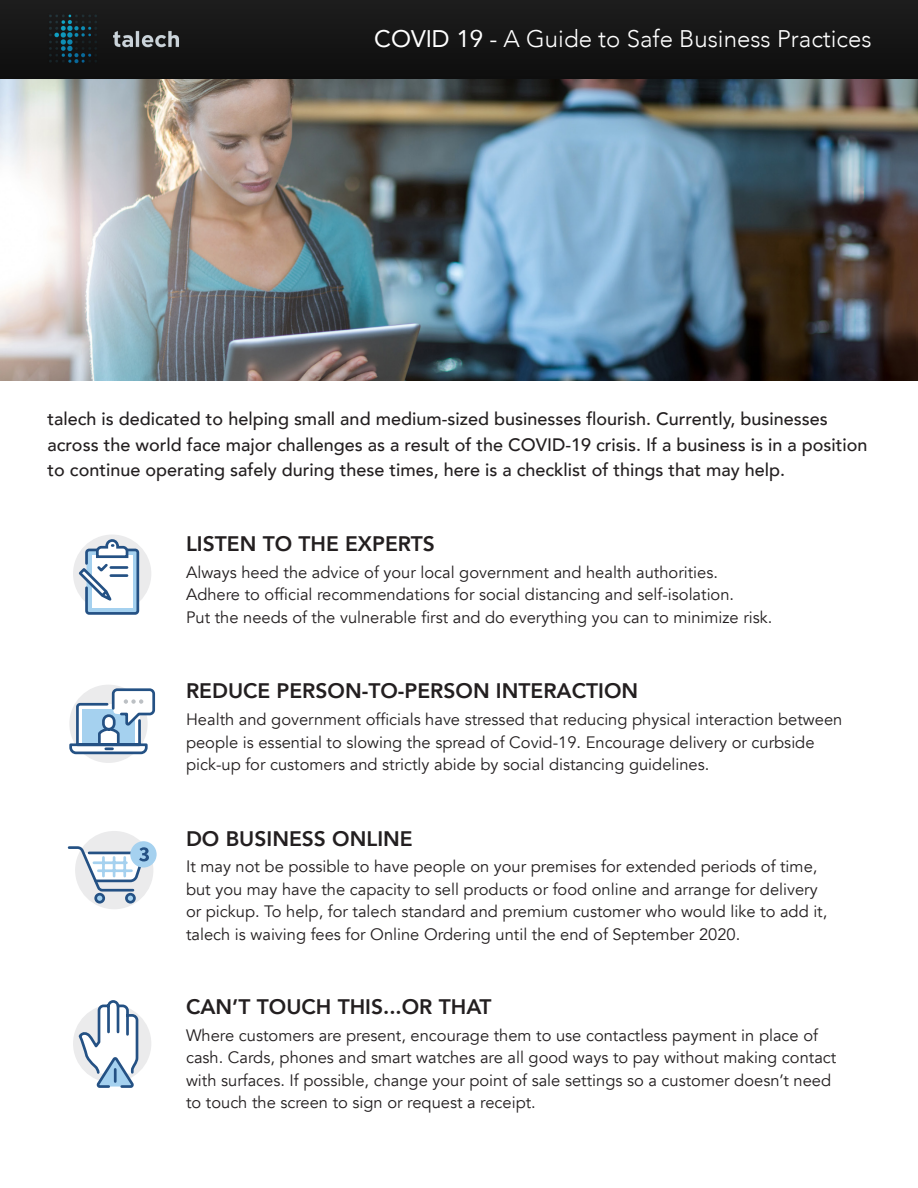
<style>
.page{position:relative;width:918px;height:1188px;background:#fff}
.page>*{position:absolute;margin:0;border:0;box-sizing:border-box;transform-origin:0 0}
.t1{font:300 24px "Avenir";color:#fff}
.t2{font:800 21px "Avenir";color:#231f20}
.t3{font:500 18px/25.5px "Avenir";color:#231f20}
.t4{font:16.5px/22.5px "Avenir";color:#231f20}
.s1{font-weight:400}
</style>
<div class="page">
<img style="left:0;top:0;width:918px;height:380px">
<div style="left:73px;top:535px;width:78px;height:78px;background:#ebebec;border-radius:50%"></div>
<div style="left:87px;top:550px;width:51px;height:63px;background:linear-gradient(to bottom,#a5d1ef,#a5d1ef);border-radius:3px"></div>
<div style="left:85px;top:549px;width:54px;height:66px;border:3px solid #245184;border-radius:3px"></div>
<div style="left:92px;top:555px;width:40px;height:53px;background:#fff"></div>
<svg style="left:77px;top:537px;width:53px;height:68px"></svg>
<div style="left:69px;top:685px;width:79px;height:78px;background:#ebebec;border-radius:50%"></div>
<svg style="left:69px;top:687px;width:87px;height:69px"></svg>
<div style="left:75px;top:831px;width:78px;height:78px;background:#ebebec;border-radius:50%"></div>
<div style="left:96px;top:894px;width:8px;height:8px;background:#a5d1ef;border-radius:50%"></div>
<div style="left:94px;top:893px;width:11px;height:11px;border:3px solid #245184;border-radius:50%"></div>
<div style="left:126px;top:894px;width:8px;height:8px;background:#a5d1ef;border-radius:50%"></div>
<div style="left:125px;top:893px;width:11px;height:11px;border:3px solid #245184;border-radius:50%"></div>
<div style="left:130px;top:841px;width:27px;height:27px;background:#a5d1ef;border-radius:50%"></div>
<svg style="left:67px;top:845px;width:82px;height:48px"></svg>
<div style="left:73px;top:1004px;width:78px;height:79px;background:#ebebec;border-radius:50%"></div>
<svg style="left:78px;top:1000px;width:62px;height:88px"></svg>
<p class="t1" style="left:374px;top:25px;width:499px"><span class="s1">COVID 19</span> - A Guide to Safe Business Practices</p>
<p class="t3" style="left:48px;top:405px;width:821px">talech is dedicated to helping small and medium-sized businesses flourish. Currently, businesses across the world face major challenges as a result of the COVID-19 crisis. If a business is in a position to continue operating safely during these times, here is a checklist of things that may help.</p>
<p class="t2" style="left:186px;top:527px;width:250px">LISTEN TO THE EXPERTS</p>
<p class="t4" style="left:186px;top:561px;width:534px">Always heed the advice of your local government and health authorities.</p>
<p class="t4" style="left:186px;top:584px;width:550px">Adhere to official recommendations for social distancing and self-isolation.</p>
<p class="t4" style="left:186px;top:606px;width:588px">Put the needs of the vulnerable first and do everything you can to minimize risk.</p>
<p class="t2" style="left:186px;top:675px;width:454px">REDUCE PERSON-TO-PERSON INTERACTION</p>
<p class="t4" style="left:186px;top:708px;width:658px">Health and government officials have stressed that reducing physical interaction between people is essential to slowing the spread of Covid-19. Encourage delivery or curbside pick-up for customers and strictly abide by social distancing guidelines.</p>
<p class="t2" style="left:186px;top:822px;width:228px">DO BUSINESS ONLINE</p>
<p class="t4" style="left:186px;top:856px;width:643px">It may not be possible to have people on your premises for extended periods of time, but you may have the capacity to sell products or food online and arrange for delivery or pickup. To help, for talech standard and premium customer who would like to add it, talech is waiving fees for Online Ordering until the end of September 2020.</p>
<p class="t2" style="left:186px;top:990px;width:307px">CAN’T TOUCH THIS...OR THAT</p>
<p class="t4" style="left:186px;top:1024px;width:652px">Where customers are present, encourage them to use contactless payment in place of cash. Cards, phones and smart watches are all good ways to pay without making contact with surfaces. If possible, change your point of sale settings so a customer doesn’t need to touch the screen to sign or request a receipt.</p>
</div>
